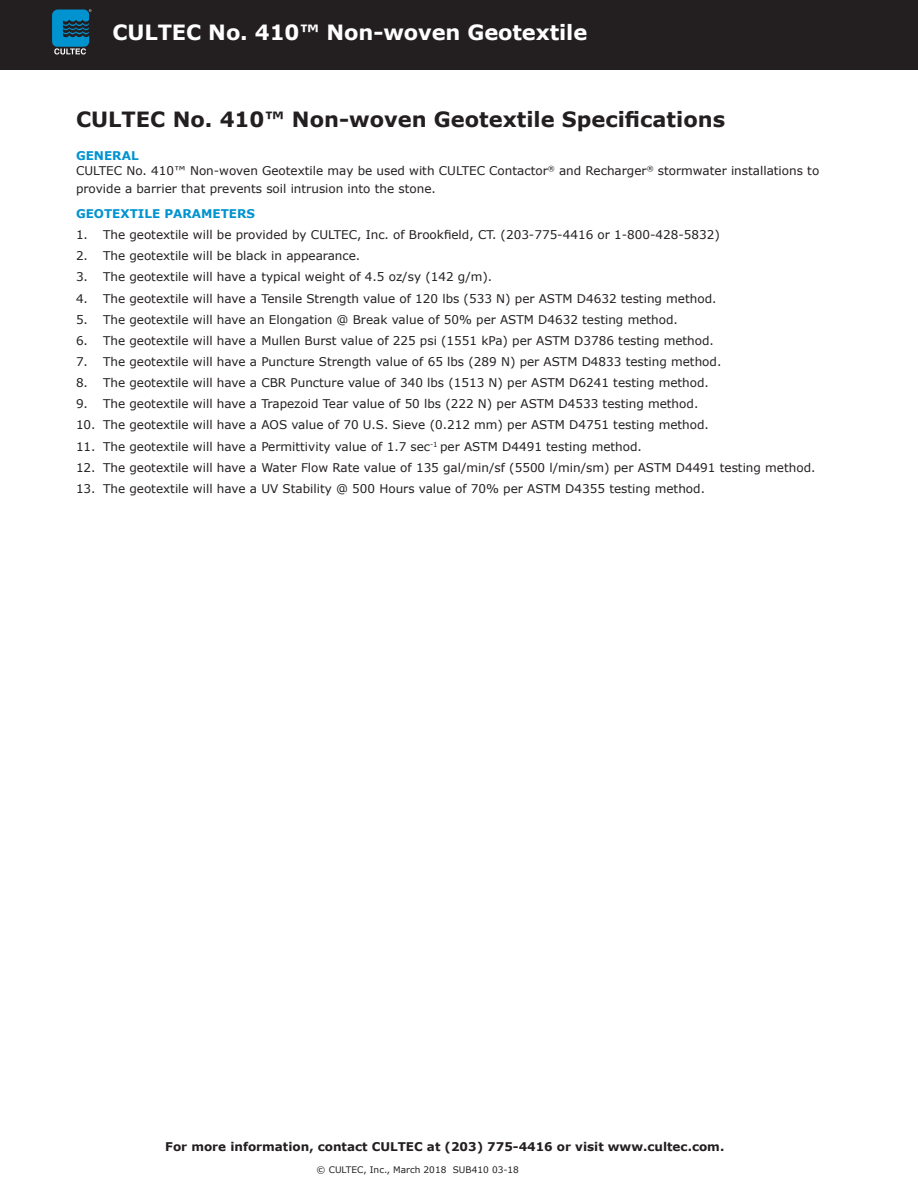
<style>
.page{position:relative;width:918px;height:1188px;background:#fff}
.page>*{position:absolute;margin:0;border:0;box-sizing:border-box;transform-origin:0 0}
.t1{font:700 21px "Verdana";color:#231f20}
.t2{font:700 21px "Verdana";letter-spacing:-.005em;color:#fff}
.t3{font:12px/14.4px "Verdana";color:#231f20}
.t4{font:700 12px "Verdana";color:#231f20}
.t5{font:700 12px "Verdana";color:#0093d0}
.t6{font:9px "Verdana";color:#231f20}
.s1{font-weight:700;color:#0093d0}
</style>
<div class="page">
<div style="left:0;top:0;width:918px;height:70px;background:#231f20"></div>
<svg style="left:52px;top:9px;width:40px;height:46px"></svg>
<h1 class="t2" style="left:112px;top:17px;width:476px">CULTEC No. 410™ Non-woven Geotextile</h1>
<h1 class="t1" style="left:76px;top:104px;width:651px">CULTEC No. 410™ Non-woven Geotextile Specifications</h1>
<p class="t3" style="left:76px;top:149px;width:745px"><span class="s1">GENERAL<br></span>CULTEC No. 410™ Non-woven Geotextile may be used with CULTEC Contactor<sup>®</sup> and Recharger<sup>®</sup> stormwater installations to</p>
<p class="t3" style="left:76px;top:181px;width:361px">provide a barrier that prevents soil intrusion into the stone.</p>
<p class="t5" style="left:76px;top:205px;width:181px">GEOTEXTILE PARAMETERS</p>
<p class="t3" style="left:76px;top:227px;width:645px">1. The geotextile will be provided by CULTEC, Inc. of Brookfield, CT. (203-775-4416 or 1-800-428-5832)</p>
<p class="t3" style="left:76px;top:249px;width:286px">2. The geotextile will be black in appearance.</p>
<p class="t3" style="left:76px;top:270px;width:418px">3. The geotextile will have a typical weight of 4.5 oz/sy (142 g/m).</p>
<p class="t3" style="left:76px;top:291px;width:642px">4. The geotextile will have a Tensile Strength value of 120 lbs (533 N) per ASTM D4632 testing method.</p>
<p class="t3" style="left:76px;top:312px;width:603px">5. The geotextile will have an Elongation @ Break value of 50% per ASTM D4632 testing method.</p>
<p class="t3" style="left:76px;top:333px;width:640px">6. The geotextile will have a Mullen Burst value of 225 psi (1551 kPa) per ASTM D3786 testing method.</p>
<p class="t3" style="left:76px;top:354px;width:647px">7. The geotextile will have a Puncture Strength value of 65 lbs (289 N) per ASTM D4833 testing method.</p>
<p class="t3" style="left:76px;top:375px;width:634px">8. The geotextile will have a CBR Puncture value of 340 lbs (1513 N) per ASTM D6241 testing method.</p>
<p class="t3" style="left:76px;top:397px;width:624px">9. The geotextile will have a Trapezoid Tear value of 50 lbs (222 N) per ASTM D4533 testing method.</p>
<p class="t3" style="left:76px;top:418px;width:634px">10. The geotextile will have a AOS value of 70 U.S. Sieve (0.212 mm) per ASTM D4751 testing method.</p>
<p class="t3" style="left:76px;top:439px;width:567px">11. The geotextile will have a Permittivity value of 1.7 sec<sup>-1</sup> per ASTM D4491 testing method.</p>
<p class="t3" style="left:76px;top:460px;width:741px">12. The geotextile will have a Water Flow Rate value of 135 gal/min/sf (5500 l/min/sm) per ASTM D4491 testing method.</p>
<p class="t3" style="left:76px;top:481px;width:631px">13. The geotextile will have a UV Stability @ 500 Hours value of 70% per ASTM D4355 testing method.</p>
<p class="t4" style="left:165px;top:1138px;width:561px">For more information, contact CULTEC at (203) 775-4416 or visit www.cultec.com.</p>
<p class="t6" style="left:317px;top:1163px;width:204px">© CULTEC, Inc., March 2018 SUB410 03-18</p>
</div>
